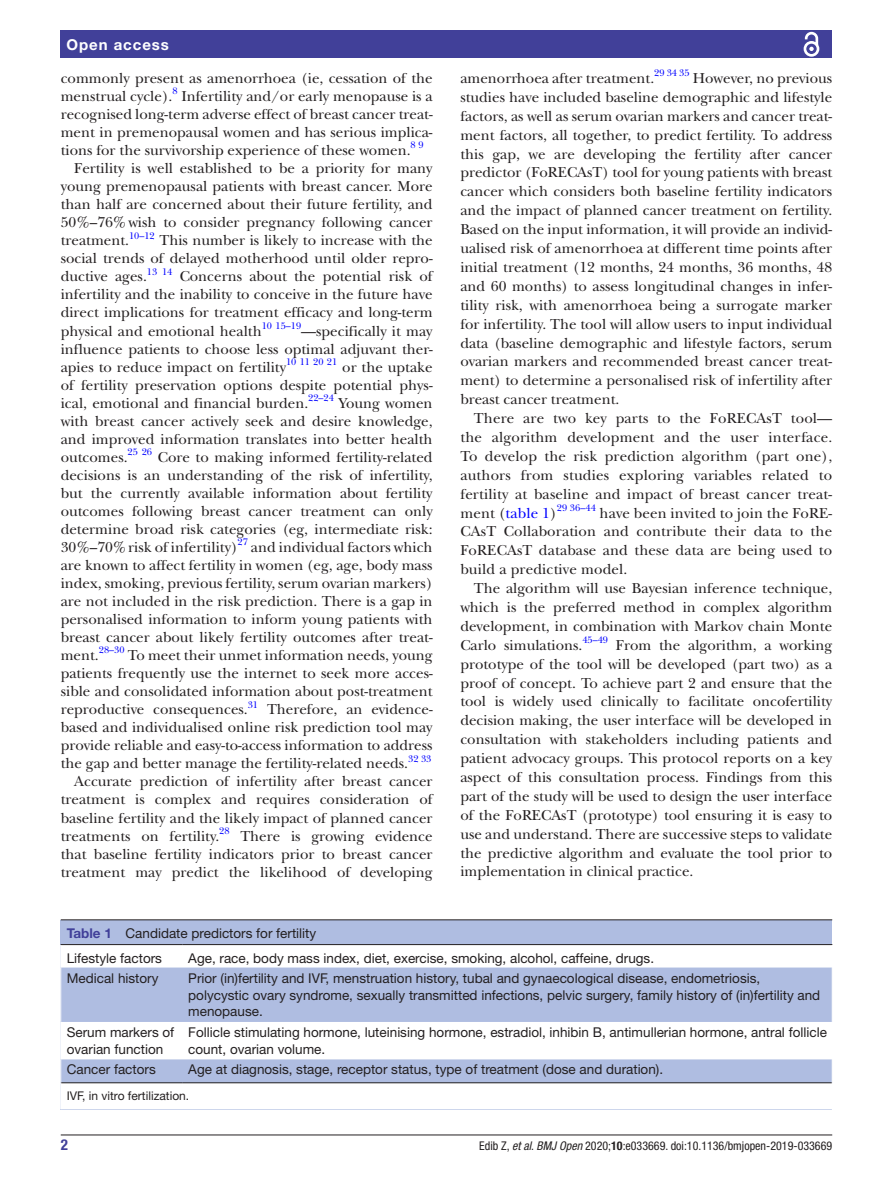
<style>
.page{position:relative;width:893px;height:1191px;background:#fff}
.page>*{position:absolute;margin:0;border:0;box-sizing:border-box;transform-origin:0 0}
.t1{font:15px/18px "New Baskerville";color:#231f20;text-align:justify}
.t2{font:700 15px "Helvetica Neue LT Std";letter-spacing:.065em;color:#fff}
.t3{font:700 condensed 15px "Helvetica Neue LT Std";color:#414099}
.t4{font:13.5px/16.2px "Helvetica Neue LT Std";color:#231f20}
.t5{font:condensed 12px "Helvetica Neue LT Std";color:#231f20}
.t6{font:12px "Helvetica Neue LT Std";color:#231f20}
.t7{font:9.9px "New Baskerville";color:#00f}
.s1{color:#00f}
.s2{font-weight:700;color:#414099}
.s3{font-style:italic}
.s4{font-weight:700}
</style>
<div class="page">
<hr style="left:61px;top:1134px;width:771px;height:1px;background:#231f20">
<div style="left:61px;top:31px;width:771px;height:27px;background:#414099"></div>
<svg style="left:803px;top:31px;width:17px;height:26px"></svg>
<div style="left:61px;top:920px;width:771px;height:189px;background:#afbde1"></div>
<hr style="left:61px;top:919px;width:771px;height:1px;background:#231f20">
<div style="left:61px;top:945px;width:771px;height:164px;background:#fff"></div>
<svg style="left:61px;top:967px;width:771px;height:115px"></svg>
<hr style="left:61px;top:944px;width:121px;height:1px;background:#231f20">
<hr style="left:182px;top:944px;width:650px;height:1px;background:#231f20">
<hr style="left:182px;top:1082px;width:650px;height:1px;background:#231f20">
<hr style="left:61px;top:1082px;width:121px;height:1px;background:#231f20">
<svg style="left:60px;top:945px;width:1px;height:22px"></svg>
<svg style="left:60px;top:1059px;width:1px;height:50px"></svg>
<hr style="left:67px;top:1099px;width:765px;height:2px;background:#fff">
<p class="t2" style="left:66px;top:35px;width:104px">Open access</p>
<p class="t1" style="left:61px;top:69px;width:373px">commonly present as amenorrhoea (ie, cessation of the menstrual cycle).</p>
<p class="t7" style="left:172px;top:85px;width:7px">8</p>
<p class="t1" style="left:61px;top:87px;width:373px;text-indent:121px">Infertility and/or early menopause is a recognised long-term adverse effect of breast cancer treat&shy;ment in premenopausal women and has serious implica&shy;tions for the survivorship experience of these women.</p>
<p class="t7" style="left:411px;top:139px;width:14px">8 9</p>
<p class="t1" style="left:61px;top:159px;width:373px;text-indent:14px">Fertility is well established to be a priority for many young premenopausal patients with breast cancer. More than half are concerned about their future fertility, and 50%–76%wish to consider pregnancy following cancer treatment.</p>
<p class="t7" style="left:129px;top:230px;width:27px">10–12</p>
<p class="t1" style="left:61px;top:231px;width:373px;text-indent:99px">This number is likely to increase with the social trends of delayed motherhood until older repro&shy;ductive ages.<sup>13</sup> <sup>14</sup></p>
<p class="t1" style="left:61px;top:268px;width:373px;text-indent:119px">Concerns about the potential risk of infertility and the inability to conceive in the future have direct implications for treatment efficacy and long-term physical and emotional health</p>
<p class="t7" style="left:262px;top:320px;width:41px">10 15–19</p>
<p class="t1" style="left:61px;top:322px;width:373px;text-indent:240px">—specifically it may influence patients to choose less optimal adjuvant ther&shy;apies to reduce impact on fertility</p>
<p class="t7" style="left:286px;top:356px;width:53px">10 11 20 21</p>
<p class="t1" style="left:61px;top:358px;width:373px;text-indent:281px">or the uptake of fertility preservation options despite potential phys&shy;ical, emotional and financial burden.<sup>22–24</sup> Young women with breast cancer actively seek and desire knowledge, and improved information translates into better health outcomes.</p>
<p class="t7" style="left:128px;top:446px;width:26px">25 26</p>
<p class="t1" style="left:61px;top:448px;width:373px;text-indent:97px">Core to making informed fertility-related decisions is an understanding of the risk of infertility, but the currently available information about fertility outcomes following breast cancer treatment can only determine broad risk categories (eg, intermediate risk:<br>30%–70%risk of infertility)</p>
<p class="t7" style="left:238px;top:536px;width:12px">27</p>
<p class="t1" style="left:61px;top:538px;width:373px;text-indent:190px">and individual factors which are known to affect fertility in women (eg, age, body mass index, smoking, previous fertility, serum ovarian markers) are not included in the risk prediction. There is a gap in personalised information to inform young patients with breast cancer about likely fertility outcomes after treat&shy;ment.</p>
<p class="t7" style="left:99px;top:644px;width:27px">28–30</p>
<p class="t1" style="left:61px;top:646px;width:373px;text-indent:67px">To meet their unmet information needs, young patients frequently use the internet to seek more acces&shy;sible and consolidated information about post-treatment reproductive consequences.</p>
<p class="t7" style="left:248px;top:698px;width:12px">31</p>
<p class="t1" style="left:61px;top:700px;width:373px;text-indent:206px">Therefore, an evidence&shy;based and individualised online risk prediction tool may provide reliable and easy-to-access information to address the gap and better manage the fertility-related needs.</p>
<p class="t7" style="left:408px;top:752px;width:25px">32 33</p>
<p class="t1" style="left:61px;top:772px;width:373px;text-indent:14px">Accurate prediction of infertility after breast cancer treatment is complex and requires consideration of baseline fertility and the likely impact of planned cancer treatments on fertility.</p>
<p class="t7" style="left:219px;top:825px;width:12px">28</p>
<p class="t1" style="left:61px;top:826px;width:373px;text-indent:180px">There is growing evidence that baseline fertility indicators prior to breast cancer treatment may predict the likelihood of developing</p>
<p class="t1" style="left:460px;top:69px;width:195px">amenorrhoea after treatment.</p>
<p class="t7" style="left:654px;top:67px;width:37px">29 34 35</p>
<p class="t1" style="left:460px;top:69px;width:373px;line-height:18.9px;text-indent:232px">However, no previous studies have included baseline demographic and lifestyle factors, as well as serum ovarian markers and cancer treat&shy;ment factors, all together, to predict fertility. To address this gap, we are developing the fertility after cancer predictor (FoRECAsT) tool for young patients with breast cancer which considers both baseline fertility indicators and the impact of planned cancer treatment on fertility.<br>Based on the input information, it will provide an individ&shy;ualised risk of amenorrhoea at different time points after initial treatment (12 months, 24 months, 36 months, 48 and 60 months) to assess longitudinal changes in infer&shy;tility risk, with amenorrhoea being a surrogate marker for infertility. The tool will allow users to input individual data (baseline demographic and lifestyle factors, serum ovarian markers and recommended breast cancer treat&shy;ment) to determine a personalised risk of infertility after breast cancer treatment.</p>
<p class="t1" style="left:460px;top:409px;width:373px;line-height:18.9px;text-indent:14px">There are two key parts to the FoRECAsT tool— the algorithm development and the user interface.<br>To develop the risk prediction algorithm (part one), authors from studies exploring variables related to fertility at baseline and impact of breast cancer treat&shy;ment (<span class="s1">table 1</span>)</p>
<p class="t7" style="left:557px;top:502px;width:41px">29 36–44</p>
<p class="t1" style="left:460px;top:503px;width:373px;line-height:18.9px;text-indent:139px">have been invited to join the FoRE-CAsT Collaboration and contribute their data to the FoRECAsT database and these data are being used to build a predictive model.</p>
<p class="t1" style="left:460px;top:579px;width:373px;line-height:18.9px;text-indent:14px">The algorithm will use Bayesian inference technique, which is the preferred method in complex algorithm development, in combination with Markov chain Monte Carlo simulations.</p>
<p class="t7" style="left:582px;top:634px;width:27px">45–49</p>
<p class="t1" style="left:460px;top:635px;width:373px;line-height:18.9px;text-indent:156px">From the algorithm, a working prototype of the tool will be developed (part two) as a proof of concept. To achieve part 2 and ensure that the tool is widely used clinically to facilitate oncofertility decision making, the user interface will be developed in consultation with stakeholders including patients and patient advocacy groups. This protocol reports on a key aspect of this consultation process. Findings from this part of the study will be used to design the user interface of the FoRECAsT (prototype) tool ensuring it is easy to use and understand. There are successive steps to validate the predictive algorithm and evaluate the tool prior to implementation in clinical practice.</p>
<p class="t4" style="left:67px;top:920px;width:251px;line-height:25px"><span class="s2">Table 1</span> Candidate predictors for fertility<br>Lifestyle factors</p>
<p class="t4" style="left:188px;top:950px;width:467px">Age, race, body mass index, diet, exercise, smoking, alcohol, caffeine, drugs.</p>
<p class="t4" style="left:67px;top:970px;width:93px">Medical history</p>
<p class="t4" style="left:188px;top:970px;width:633px">Prior (in)fertility and IVF, menstruation history, tubal and gynaecological disease, endometriosis, polycystic ovary syndrome, sexually transmitted infections, pelvic surgery, family history of (in)fertility and menopause.</p>
<p class="t4" style="left:67px;top:1024px;width:109px">Serum markers of ovarian function</p>
<p class="t4" style="left:188px;top:1024px;width:640px">Follicle stimulating hormone, luteinising hormone, estradiol, inhibin B, antimullerian hormone, antral follicle count, ovarian volume.</p>
<p class="t4" style="left:67px;top:1060px;width:90px">Cancer factors</p>
<p class="t4" style="left:188px;top:1060px;width:476px">Age at diagnosis, stage, receptor status, type of treatment (dose and duration).</p>
<p class="t6" style="left:67px;top:1089px;width:124px">IVF, in vitro fertilization.</p>
<p class="t3" style="left:61px;top:1135px;width:9px">2</p>
<p class="t5" style="left:479px;top:1138px;width:354px">Edib Z, <span class="s3">et al</span>. <span class="s3">BMJ Open</span> 2020;<span class="s4">10</span>:e033669. doi:10.1136/bmjopen-2019-033669</p>
</div>
